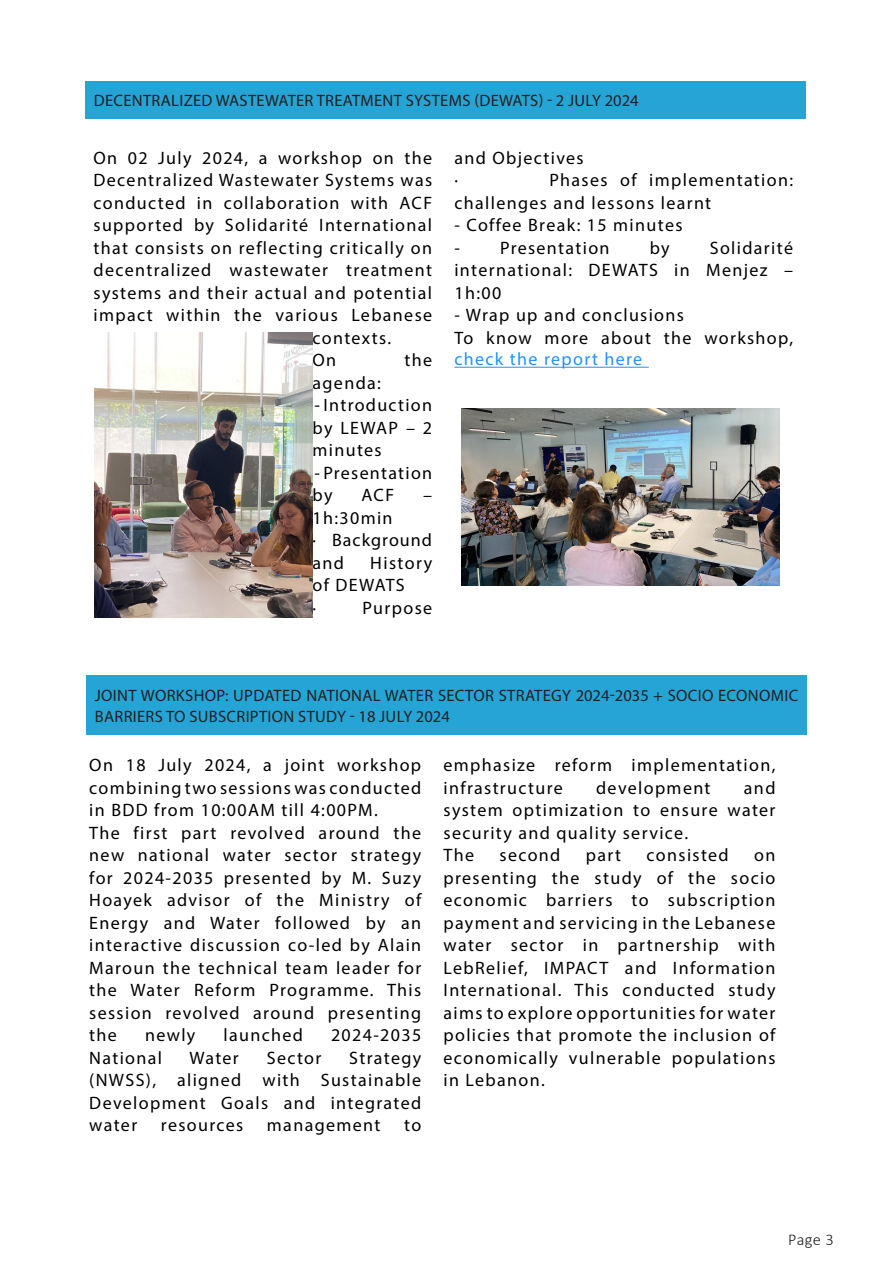
<style>
.page{position:relative;width:893px;height:1263px;background:#fff}
.page>*{position:absolute;margin:0;border:0;box-sizing:border-box;transform-origin:0 0}
.t1{font:18px/22.5px "Myriad Pro";letter-spacing:.075em;color:#000;text-align:justify}
.t2{font:16.5px/21px "Myriad Pro";letter-spacing:.02em;color:#231f20}
.t3{font:300 16.5px "Calibri";color:#231f20}
.s1{color:#2392ff}
</style>
<div class="page">
<div style="left:85px;top:81px;width:721px;height:38px;background:#25a4d6"></div>
<hr style="left:454px;top:367px;width:195px;height:1px;background:#2392ff">
<div style="left:86px;top:675px;width:721px;height:60px;background:#25a4d6"></div>
<img style="left:461px;top:408px;width:319px;height:178px">
<img style="left:95px;top:332px;width:218px;height:285px">
<p class="t2" style="left:94px;top:90px;width:546px">DECENTRALIZED WASTEWATER TREATMENT SYSTEMS (DEWATS) - 2 JULY 2024</p>
<p class="t1" style="left:94px;top:146px;width:340px">On 02 July 2024, a workshop on the</p>
<p class="t1" style="left:94px;top:169px;width:340px">Decentralized Wastewater Systems was</p>
<p class="t1" style="left:94px;top:191px;width:340px">conducted in collaboration with ACF</p>
<p class="t1" style="left:94px;top:214px;width:340px">supported by Solidarité International</p>
<p class="t1" style="left:94px;top:236px;width:340px">that consists on reflecting critically on</p>
<p class="t1" style="left:94px;top:259px;width:340px">decentralized wastewater treatment</p>
<p class="t1" style="left:94px;top:281px;width:340px">systems and their actual and potential</p>
<p class="t1" style="left:94px;top:304px;width:340px">impact within the various Lebanese</p>
<p class="t1" style="left:313px;top:326px;width:80px">contexts.</p>
<p class="t1" style="left:313px;top:349px;width:25px">On</p>
<p class="t1" style="left:404px;top:349px;width:29px">the</p>
<p class="t1" style="left:313px;top:371px;width:70px">agenda:</p>
<p class="t1" style="left:313px;top:394px;width:121px">- Introduction by LEWAP – 2 minutes</p>
<p class="t1" style="left:313px;top:461px;width:121px">- Presentation by</p>
<p class="t1" style="left:361px;top:484px;width:34px">ACF</p>
<p class="t1" style="left:423px;top:484px;width:10px">–</p>
<p class="t1" style="left:313px;top:506px;width:82px">1h:30min</p>
<p class="t1" style="left:313px;top:529px;width:121px">· Background and</p>
<p class="t1" style="left:313px;top:551px;width:121px;text-indent:58px">History of DEWATS</p>
<p class="t1" style="left:313px;top:596px;width:5px">·</p>
<p class="t1" style="left:363px;top:596px;width:71px">Purpose</p>
<p class="t1" style="left:454px;top:146px;width:131px">and Objectives</p>
<p class="t1" style="left:454px;top:169px;width:5px">·</p>
<p class="t1" style="left:454px;top:169px;width:340px;text-indent:95px">Phases of implementation: challenges and lessons learnt</p>
<p class="t1" style="left:454px;top:214px;width:230px">- Coffee Break: 15 minutes</p>
<p class="t1" style="left:454px;top:236px;width:157px">- Presentation</p>
<p class="t1" style="left:650px;top:236px;width:21px">by</p>
<p class="t1" style="left:454px;top:236px;width:340px;text-indent:255px">Solidarité international: DEWATS in Menjez – 1h:00</p>
<p class="t1" style="left:454px;top:304px;width:231px">- Wrap up and conclusions</p>
<p class="t1" style="left:454px;top:327px;width:340px;line-height:21.6px">To know more about the workshop, <span class="s1">check the report here</span></p>
<p class="t2" style="left:95px;top:684px;width:705px">JOINT WORKSHOP: UPDATED NATIONAL WATER SECTOR STRATEGY 2024-2035 + SOCIO ECONOMIC<br>BARRIERS TO SUBSCRIPTION STUDY - 18 JULY 2024</p>
<p class="t1" style="left:89px;top:753px;width:334px">On 18 July 2024, a joint workshop combining two sessions was conducted in BDD from 10:00AM till 4:00PM.</p>
<p class="t1" style="left:89px;top:821px;width:333px">The first part revolved around the new national water sector strategy for 2024-2035 presented by M. Suzy Hoayek advisor of the Ministry of Energy and Water followed by an interactive discussion co-led by Alain Maroun the technical team leader for the Water Reform Programme. This session revolved around presenting the</p>
<p class="t1" style="left:443px;top:753px;width:333px">emphasize reform implementation, infrastructure</p>
<p class="t1" style="left:443px;top:776px;width:333px;text-indent:300px">and system optimization to ensure water security and quality service.</p>
<p class="t1" style="left:443px;top:843px;width:32px">The</p>
<p class="t1" style="left:499px;top:843px;width:62px">second</p>
<p class="t1" style="left:586px;top:843px;width:37px">part</p>
<p class="t1" style="left:647px;top:843px;width:84px">consisted</p>
<p class="t1" style="left:596px;top:776px;width:116px">development</p>
<p class="t1" style="left:443px;top:843px;width:333px;text-indent:311px">on presenting the study of the socio economic barriers to subscription payment and servicing in the Lebanese water sector in partnership with LebRelief, IMPACT and Information International. This conducted study aims to explore opportunities for water policies that promote the inclusion of economically vulnerable populations in Lebanon.</p>
<p class="t1" style="left:145px;top:1023px;width:52px">newly</p>
<p class="t1" style="left:223px;top:1023px;width:81px">launched</p>
<p class="t1" style="left:331px;top:1023px;width:92px">2024-2035</p>
<p class="t1" style="left:89px;top:1046px;width:74px">National</p>
<p class="t1" style="left:189px;top:1046px;width:51px">Water</p>
<p class="t1" style="left:267px;top:1046px;width:56px">Sector</p>
<p class="t1" style="left:89px;top:1046px;width:333px;text-indent:260px">Strategy (NWSS), aligned with Sustainable Development Goals and integrated water</p>
<p class="t1" style="left:161px;top:1113px;width:84px">resources</p>
<p class="t1" style="left:267px;top:1113px;width:115px">management</p>
<p class="t1" style="left:404px;top:1113px;width:19px">to</p>
<p class="t3" style="left:788px;top:1229px;width:47px">Page 3</p>
</div>
